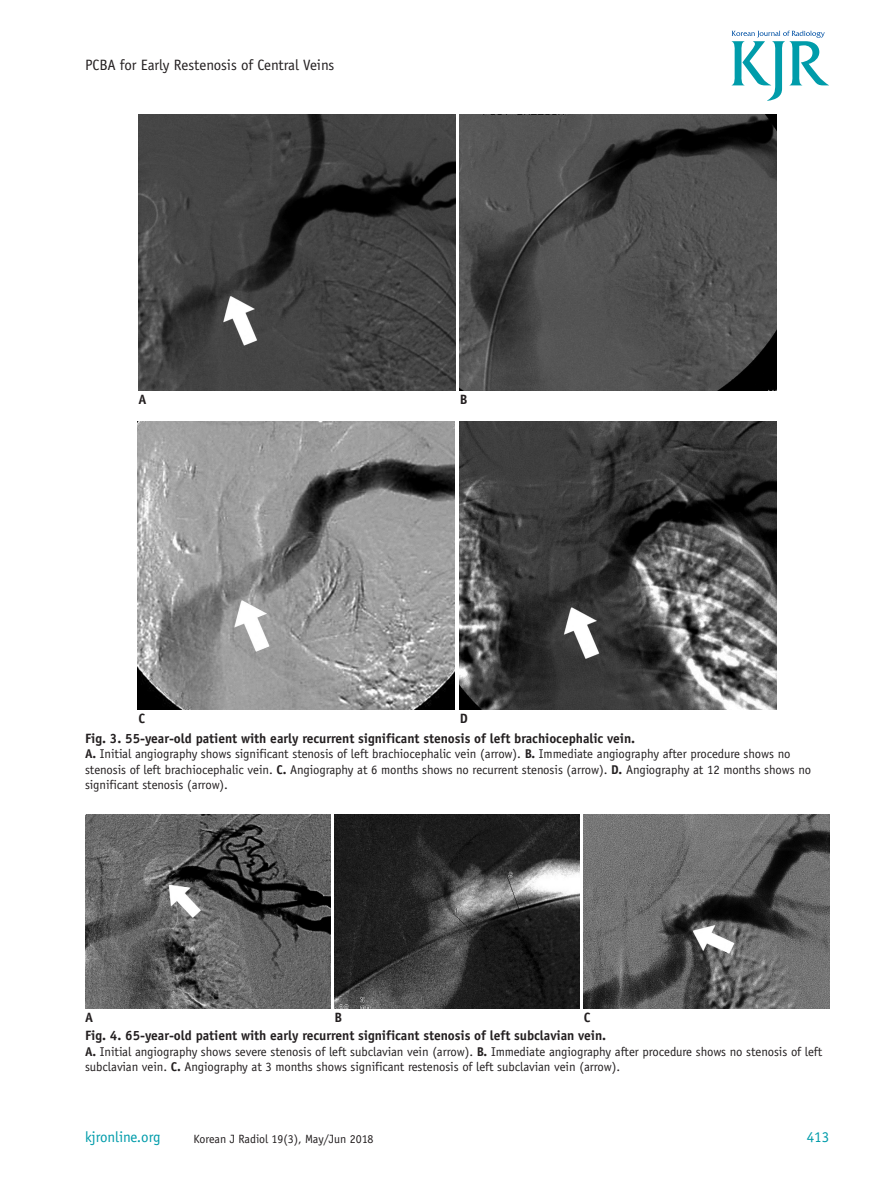
<style>
.page{position:relative;width:893px;height:1191px;background:#fff}
.page>*{position:absolute;margin:0;border:0;box-sizing:border-box;transform-origin:0 0}
.t1{font:15px "Officina Sans Std";letter-spacing:-.005em;color:#231f20}
.t2{font:15px "Officina Sans Std";letter-spacing:-.005em;color:#009caa}
.t3{font:700 13.5px/18.6px "Officina Sans Std";letter-spacing:-.005em;color:#231f20}
.t4{font:12.75px/15.3px "Officina Sans Std";letter-spacing:-.005em;color:#231f20}
.t5{font:12px "Officina Sans Std";letter-spacing:-.005em;color:#231f20}
.s1{font-weight:700}
</style>
<div class="page">
<svg style="left:732px;top:31px;width:97px;height:70px"></svg>
<img style="left:85px;top:815px;width:245px;height:193px">
<img style="left:334px;top:815px;width:246px;height:193px">
<img style="left:584px;top:815px;width:245px;height:193px">
<img style="left:139px;top:115px;width:316px;height:275px">
<img style="left:460px;top:115px;width:316px;height:275px">
<img style="left:138px;top:422px;width:317px;height:287px">
<img style="left:460px;top:422px;width:316px;height:287px">
<p class="t1" style="left:85px;top:56px;width:251px">PCBA for Early Restenosis of Central Veins</p>
<p class="t3" style="left:139px;top:389px;width:10px">A</p>
<p class="t3" style="left:460px;top:389px;width:9px">B</p>
<p class="t3" style="left:139px;top:708px;width:8px">C</p>
<p class="t3" style="left:85px;top:708px;width:552px;line-height:20px;text-indent:375px">D<br>Fig. 3. 55-year-old patient with early recurrent significant stenosis of left brachiocephalic vein.</p>
<p class="t4" style="left:85px;top:746px;width:728px"><span class="s1">A.</span> Initial angiography shows significant stenosis of left brachiocephalic vein (arrow). <span class="s1">B.</span> Immediate angiography after procedure shows no stenosis of left brachiocephalic vein. <span class="s1">C.</span> Angiography at 6 months shows no recurrent stenosis (arrow). <span class="s1">D.</span> Angiography at 12 months shows no significant stenosis (arrow).</p>
<p class="t3" style="left:85px;top:1007px;width:523px;text-indent:499px">C<br>Fig. 4. 65-year-old patient with early recurrent significant stenosis of left subclavian vein.</p>
<p class="t4" style="left:85px;top:1044px;width:739px"><span class="s1">A.</span> Initial angiography shows severe stenosis of left subclavian vein (arrow). <span class="s1">B.</span> Immediate angiography after procedure shows no stenosis of left subclavian vein. <span class="s1">C.</span> Angiography at 3 months shows significant restenosis of left subclavian vein (arrow).</p>
<p class="t3" style="left:85px;top:1007px;width:10px">A</p>
<p class="t3" style="left:334px;top:1007px;width:9px">B</p>
<p class="t2" style="left:85px;top:1128px;width:77px">kjronline.org</p>
<p class="t5" style="left:194px;top:1132px;width:181px">Korean J Radiol 19(3), May/Jun 2018</p>
<p class="t2" style="left:807px;top:1128px;width:24px">413</p>
</div>
